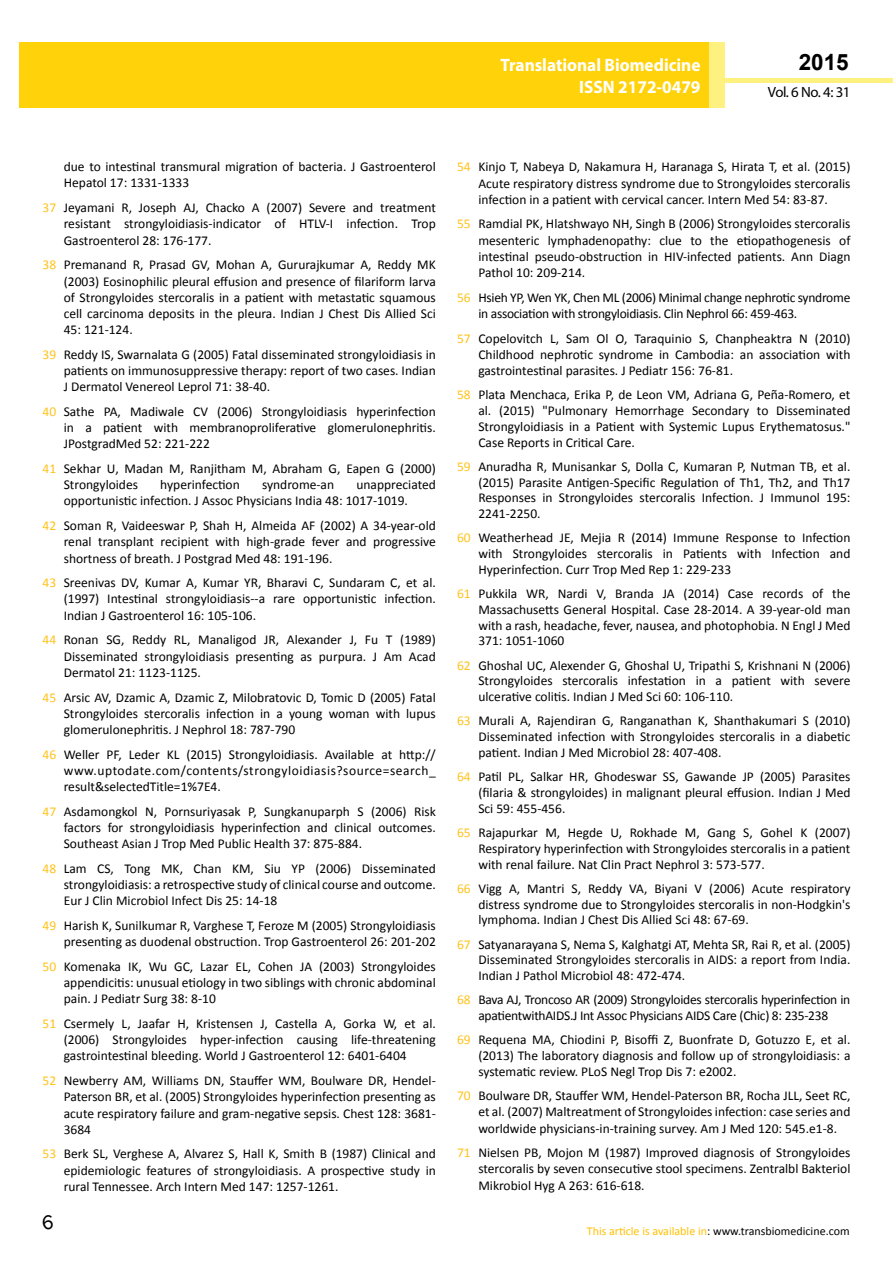
<style>
.page{position:relative;width:893px;height:1263px;background:#fff}
.page>*{position:absolute;margin:0;border:0;box-sizing:border-box;transform-origin:0 0}
.t1{font:25.5px "Tunga";color:#000}
.t2{font:700 22.5px "Arial";color:#000}
.t3{font:700 18px/21.6px "Myriad Pro";color:#fff;text-align:right;scale:.96 1}
.t4{font:14.85px "Myriad Pro";letter-spacing:-.03em;color:#000}
.t5{font:13.5px/16.2px "Calibri";color:#000;text-align:justify}
.t6{font:13.5px/16.2px "Calibri";letter-spacing:-.02em;color:#000}
.t7{font:12px "Calibri";color:#000}
.s1{color:#ffc21a}
.s2{color:#ffc000}
</style>
<div class="page">
<hr style="left:725px;top:78px;width:168px;height:4px;background:#fff180">
<div style="left:19px;top:42px;width:690px;height:66px;background:#ffd20a"></div>
<div style="left:709px;top:42px;width:16px;height:66px;background:#fff180"></div>
<h3 class="t3" style="left:517px;top:53px;width:198px">ARCHIVOS DE MEDICINA<br>ISSN 1698-9465</h3>
<h2 class="t2" style="left:799px;top:47px;width:52px">2015</h2>
<h3 class="t3" style="left:501px;top:54px;width:210px">Translational Biomedicine<br>ISSN 2172-0479</h3>
<p class="t4" style="left:768px;top:83px;width:84px">Vol. 6 No. 4: 31</p>
<p class="t5" style="left:64px;top:159px;width:374px">due to intestinal transmural migration of bacteria. J Gastroenterol<br>Hepatol 17: 1331-1333</p>
<p class="t5" style="left:64px;top:200px;width:374px;text-indent:-21px"><span class="s1">37</span> Jeyamani R, Joseph AJ, Chacko A (2007) Severe and treatment resistant strongyloidiasis-indicator of HTLV-I infection. Trop Gastroenterol 28: 176-177.</p>
<p class="t5" style="left:64px;top:257px;width:374px;text-indent:-21px"><span class="s1">38</span> Premanand R, Prasad GV, Mohan A, Gururajkumar A, Reddy MK (2003) Eosinophilic pleural effusion and presence of filariform larva of Strongyloides stercoralis in a patient with metastatic squamous cell carcinoma deposits in the pleura. Indian J Chest Dis Allied Sci 45: 121-124.</p>
<p class="t5" style="left:64px;top:346px;width:374px;text-indent:-21px"><span class="s1">39</span> Reddy IS, Swarnalata G (2005) Fatal disseminated strongyloidiasis in patients on immunosuppressive therapy: report of two cases. Indian J Dermatol Venereol Leprol 71: 38-40.</p>
<p class="t5" style="left:64px;top:403px;width:374px;text-indent:-21px"><span class="s1">40</span> Sathe PA, Madiwale CV (2006) Strongyloidiasis hyperinfection in a patient with membranoproliferative glomerulonephritis.<br>JPostgradMed 52: 221-222</p>
<p class="t5" style="left:64px;top:460px;width:374px;text-indent:-21px"><span class="s1">41</span> Sekhar U, Madan M, Ranjitham M, Abraham G, Eapen G (2000)<br>Strongyloides</p>
<p class="t5" style="left:160px;top:477px;width:81px">hyperinfection</p>
<p class="t5" style="left:262px;top:477px;width:74px">syndrome-an</p>
<p class="t5" style="left:64px;top:477px;width:374px;text-indent:293px">unappreciated opportunistic infection. J Assoc Physicians India 48: 1017-1019.</p>
<p class="t5" style="left:64px;top:518px;width:374px;text-indent:-21px"><span class="s1">42</span> Soman R, Vaideeswar P, Shah H, Almeida AF (2002) A 34-year-old renal transplant recipient with high-grade fever and progressive shortness of breath. J Postgrad Med 48: 191-196.</p>
<p class="t5" style="left:64px;top:575px;width:374px;text-indent:-21px"><span class="s1">43</span> Sreenivas DV, Kumar A, Kumar YR, Bharavi C, Sundaram C, et al. (1997) Intestinal strongyloidiasis--a rare opportunistic infection.<br>Indian J Gastroenterol 16: 105-106.</p>
<p class="t5" style="left:64px;top:632px;width:374px;text-indent:-21px"><span class="s1">44</span> Ronan SG, Reddy RL, Manaligod JR, Alexander J, Fu T (1989)<br>Disseminated strongyloidiasis presenting as purpura. J Am Acad Dermatol 21: 1123-1125.</p>
<p class="t5" style="left:64px;top:689px;width:374px;text-indent:-21px"><span class="s1">45</span> Arsic AV, Dzamic A, Dzamic Z, Milobratovic D, Tomic D (2005) Fatal Strongyloides stercoralis infection in a young woman with lupus glomerulonephritis. J Nephrol 18: 787-790</p>
<p class="t5" style="left:64px;top:746px;width:374px;text-indent:-21px"><span class="s1">46</span> Weller PF, Leder KL (2015) Strongyloidiasis. Available at http:// www.uptodate.com/contents/strongyloidiasis?source=search_ result&amp;selectedTitle=1%7E4.</p>
<p class="t5" style="left:64px;top:803px;width:374px;text-indent:-21px"><span class="s1">47</span> Asdamongkol N, Pornsuriyasak P, Sungkanuparph S (2006) Risk factors for strongyloidiasis hyperinfection and clinical outcomes.<br>Southeast Asian J Trop Med Public Health 37: 875-884.</p>
<p class="t5" style="left:64px;top:860px;width:374px;text-indent:-21px"><span class="s1">48</span> Lam CS, Tong MK, Chan KM, Siu YP (2006) Disseminated strongyloidiasis: a retrospective study of clinical course and outcome.<br>Eur J Clin Microbiol Infect Dis 25: 14-18</p>
<p class="t5" style="left:43px;top:917px;width:395px;text-align:right"><span class="s1">49</span> Harish K, Sunilkumar R, Varghese T, Feroze M (2005) Strongyloidiasis presenting as duodenal obstruction. Trop Gastroenterol 26: 201-202</p>
<p class="t5" style="left:64px;top:958px;width:374px;text-indent:-21px"><span class="s1">50</span> Komenaka IK, Wu GC, Lazar EL, Cohen JA (2003) Strongyloides appendicitis: unusual etiology in two siblings with chronic abdominal pain. J Pediatr Surg 38: 8-10</p>
<p class="t5" style="left:64px;top:1015px;width:374px;text-indent:-21px"><span class="s1">51</span> Csermely L, Jaafar H, Kristensen J, Castella A, Gorka W, et al. (2006) Strongyloides hyper-infection causing life-threatening gastrointestinal bleeding. World J Gastroenterol 12: 6401-6404</p>
<p class="t5" style="left:64px;top:1072px;width:374px;text-indent:-21px"><span class="s1">52</span> Newberry AM, Williams DN, Stauffer WM, Boulware DR, Hendel-Paterson BR, et al. (2005) Strongyloides hyperinfection presenting as acute respiratory failure and gram-negative sepsis. Chest 128: 3681- 3684</p>
<p class="t5" style="left:64px;top:1146px;width:374px;text-indent:-21px"><span class="s1">53</span> Berk SL, Verghese A, Alvarez S, Hall K, Smith B (1987) Clinical and epidemiologic features of strongyloidiasis. A prospective study in rural Tennessee. Arch Intern Med 147: 1257-1261.</p>
<h1 class="t1" style="left:42px;top:1205px;width:14px">6</h1>
<p class="t5" style="left:478px;top:159px;width:374px;text-indent:-21px"><span class="s1">54</span> Kinjo T, Nabeya D, Nakamura H, Haranaga S, Hirata T, et al. (2015)<br>Acute respiratory distress syndrome due to Strongyloides stercoralis infection in a patient with cervical cancer. Intern Med 54: 83-87.</p>
<p class="t5" style="left:478px;top:216px;width:374px;text-indent:-21px"><span class="s1">55</span> Ramdial PK, Hlatshwayo NH, Singh B (2006) Strongyloides stercoralis mesenteric lymphadenopathy: clue to the etiopathogenesis of intestinal pseudo-obstruction in HIV-infected patients. Ann Diagn Pathol 10: 209-214.</p>
<p class="t6" style="left:478px;top:289px;width:373px;text-indent:-21px"><span class="s1">56</span> Hsieh YP, Wen YK, Chen ML (2006) Minimal change nephrotic syndrome in association with strongyloidiasis. Clin Nephrol 66: 459-463.</p>
<p class="t5" style="left:478px;top:330px;width:374px;text-indent:-21px"><span class="s1">57</span> Copelovitch L, Sam Ol O, Taraquinio S, Chanpheaktra N (2010)<br>Childhood nephrotic syndrome in Cambodia: an association with gastrointestinal parasites. J Pediatr 156: 76-81.</p>
<p class="t5" style="left:478px;top:387px;width:374px;line-height:15.8px;text-indent:-21px"><span class="s1">58</span> Plata Menchaca, Erika P, de Leon VM, Adriana G, Peña-Romero, et al. (2015) "Pulmonary Hemorrhage Secondary to Disseminated Strongyloidiasis in a Patient with Systemic Lupus Erythematosus." Case Reports in Critical Care.</p>
<p class="t5" style="left:478px;top:458px;width:374px;line-height:15.8px;text-indent:-21px"><span class="s1">59</span> Anuradha R, Munisankar S, Dolla C, Kumaran P, Nutman TB, et al. (2015) Parasite Antigen-Specific Regulation of Th1, Th2, and Th17<br>Responses in Strongyloides stercoralis Infection. J Immunol 195:<br>2241-2250.</p>
<p class="t5" style="left:478px;top:530px;width:374px;line-height:15.8px;text-indent:-21px"><span class="s1">60</span> Weatherhead JE, Mejia R (2014) Immune Response to Infection with Strongyloides stercoralis in Patients with Infection and Hyperinfection. Curr Trop Med Rep 1: 229-233</p>
<p class="t5" style="left:478px;top:586px;width:374px;line-height:15.8px;text-indent:-21px"><span class="s1">61</span> Pukkila WR, Nardi V, Branda JA (2014) Case records of the Massachusetts General Hospital. Case 28-2014. A 39-year-old man with a rash, headache, fever, nausea, and photophobia. N Engl J Med 371: 1051-1060</p>
<p class="t5" style="left:478px;top:657px;width:374px;line-height:15.8px;text-indent:-21px"><span class="s1">62</span> Ghoshal UC, Alexender G, Ghoshal U, Tripathi S, Krishnani N (2006)<br>Strongyloides stercoralis infestation in a patient with severe ulcerative colitis. Indian J Med Sci 60: 106-110.</p>
<p class="t5" style="left:478px;top:713px;width:374px;line-height:15.8px;text-indent:-21px"><span class="s1">63</span> Murali A, Rajendiran G, Ranganathan K, Shanthakumari S (2010)<br>Disseminated infection with Strongyloides stercoralis in a diabetic patient. Indian J Med Microbiol 28: 407-408.</p>
<p class="t5" style="left:478px;top:769px;width:374px;line-height:15.8px;text-indent:-21px"><span class="s1">64</span> Patil PL, Salkar HR, Ghodeswar SS, Gawande JP (2005) Parasites (filaria &amp; strongyloides) in malignant pleural effusion. Indian J Med Sci 59: 455-456.</p>
<p class="t5" style="left:478px;top:825px;width:374px;line-height:15.8px;text-indent:-21px"><span class="s1">65</span> Rajapurkar M, Hegde U, Rokhade M, Gang S, Gohel K (2007)<br>Respiratory hyperinfection with Strongyloides stercoralis in a patient with renal failure. Nat Clin Pract Nephrol 3: 573-577.</p>
<p class="t5" style="left:478px;top:880px;width:374px;line-height:15.8px;text-indent:-21px"><span class="s1">66</span> Vigg A, Mantri S, Reddy VA, Biyani V (2006) Acute respiratory distress syndrome due to Strongyloides stercoralis in non-Hodgkin's lymphoma. Indian J Chest Dis Allied Sci 48: 67-69.</p>
<p class="t5" style="left:478px;top:936px;width:374px;line-height:15.8px;text-indent:-21px"><span class="s1">67</span> Satyanarayana S, Nema S, Kalghatgi AT, Mehta SR, Rai R, et al. (2005)<br>Disseminated Strongyloides stercoralis in AIDS: a report from India.<br>Indian J Pathol Microbiol 48: 472-474.</p>
<p class="t6" style="left:457px;top:992px;width:395px;line-height:15.8px;text-align:center"><span class="s1">68</span> Bava AJ, Troncoso AR (2009) Strongyloides stercoralis hyperinfection in apatientwithAIDS.J Int Assoc Physicians AIDS Care (Chic) 8: 235-238</p>
<p class="t5" style="left:478px;top:1032px;width:374px;line-height:15.8px;text-indent:-21px"><span class="s1">69</span> Requena MA, Chiodini P, Bisoffi Z, Buonfrate D, Gotuzzo E, et al. (2013) The laboratory diagnosis and follow up of strongyloidiasis: a systematic review. PLoS Negl Trop Dis 7: e2002.</p>
<p class="t5" style="left:478px;top:1087px;width:374px;text-indent:-21px"><span class="s1">70</span> Boulware DR, Stauffer WM, Hendel-Paterson BR, Rocha JLL, Seet RC, et al. (2007) Maltreatment of Strongyloides infection: case series and worldwide physicians-in-training survey. Am J Med 120: 545.e1-8.</p>
<p class="t5" style="left:478px;top:1145px;width:374px;text-indent:-21px"><span class="s1">71</span> Nielsen PB, Mojon M (1987) Improved diagnosis of Strongyloides stercoralis by seven consecutive stool specimens. Zentralbl Bakteriol Mikrobiol Hyg A 263: 616-618.</p>
<p class="t7" style="left:587px;top:1223px;width:264px"><span class="s2">This article is available in</span>: www.transbiomedicine.com</p>
</div>
